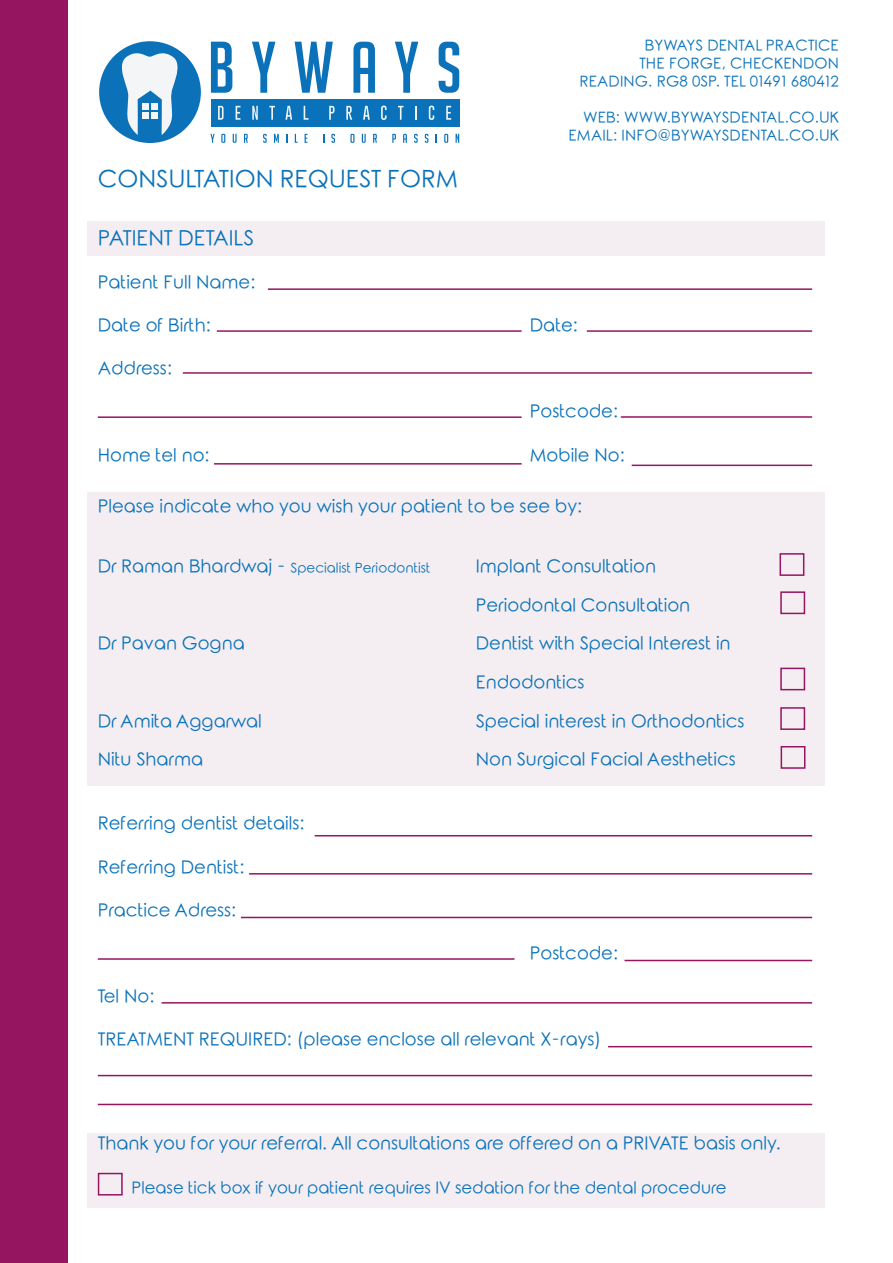
<style>
.page{position:relative;width:893px;height:1263px;background:#fff}
.page>*{position:absolute;margin:0;border:0;box-sizing:border-box;transform-origin:0 0}
.t1{font:24px "Rounded Elegance";color:#0a72ba}
.t2{font:21px "Rounded Elegance";color:#0a72ba}
.t3{font:18px "Rounded Elegance";color:#0a72ba}
.t4{font:16.5px "Rounded Elegance";color:#0a72ba}
.t5{font:15px "Rounded Elegance";letter-spacing:.01em;color:#0a72ba}
.t6{font:13.5px "Rounded Elegance";color:#0a72ba}
.s1{font-size:18px}
</style>
<div class="page">
<div style="left:88px;top:222px;width:737px;height:34px;background:#f4eef2"></div>
<div style="left:88px;top:492px;width:737px;height:294px;background:#f4eef2"></div>
<div style="left:0;top:0;width:68px;height:1263px;background:#961561"></div>
<div style="left:99px;top:41px;width:102px;height:102px;background:#0b72ba;border-radius:50%"></div>
<div style="left:211px;top:99px;width:248px;height:28px;background:#0a72ba"></div>
<svg style="left:211px;top:42px;width:21px;height:51px"></svg>
<svg style="left:252px;top:42px;width:23px;height:51px"></svg>
<svg style="left:295px;top:42px;width:38px;height:51px"></svg>
<svg style="left:353px;top:42px;width:22px;height:51px"></svg>
<svg style="left:395px;top:42px;width:23px;height:51px"></svg>
<svg style="left:439px;top:42px;width:20px;height:51px"></svg>
<svg style="left:218px;top:106px;width:6px;height:14px"></svg>
<svg style="left:236px;top:106px;width:4px;height:14px"></svg>
<svg style="left:252px;top:106px;width:6px;height:14px"></svg>
<svg style="left:269px;top:106px;width:6px;height:14px"></svg>
<svg style="left:285px;top:106px;width:7px;height:14px"></svg>
<svg style="left:304px;top:106px;width:5px;height:14px"></svg>
<svg style="left:329px;top:106px;width:6px;height:14px"></svg>
<svg style="left:346px;top:106px;width:6px;height:14px"></svg>
<svg style="left:363px;top:106px;width:7px;height:14px"></svg>
<svg style="left:381px;top:106px;width:6px;height:14px"></svg>
<svg style="left:398px;top:106px;width:5px;height:14px"></svg>
<svg style="left:415px;top:106px;width:2px;height:14px"></svg>
<svg style="left:429px;top:106px;width:5px;height:14px"></svg>
<svg style="left:446px;top:106px;width:5px;height:14px"></svg>
<svg style="left:210px;top:134px;width:5px;height:9px"></svg>
<svg style="left:221px;top:134px;width:4px;height:9px"></svg>
<svg style="left:233px;top:134px;width:4px;height:9px"></svg>
<svg style="left:244px;top:134px;width:4px;height:9px"></svg>
<svg style="left:263px;top:134px;width:4px;height:9px"></svg>
<svg style="left:274px;top:134px;width:5px;height:9px"></svg>
<svg style="left:295px;top:134px;width:3px;height:9px"></svg>
<svg style="left:305px;top:134px;width:3px;height:9px"></svg>
<svg style="left:331px;top:134px;width:4px;height:9px"></svg>
<svg style="left:350px;top:134px;width:4px;height:9px"></svg>
<svg style="left:362px;top:134px;width:4px;height:9px"></svg>
<svg style="left:373px;top:134px;width:4px;height:9px"></svg>
<svg style="left:392px;top:134px;width:4px;height:9px"></svg>
<svg style="left:403px;top:134px;width:4px;height:9px"></svg>
<svg style="left:414px;top:134px;width:4px;height:9px"></svg>
<svg style="left:425px;top:134px;width:3px;height:9px"></svg>
<svg style="left:444px;top:134px;width:4px;height:9px"></svg>
<svg style="left:456px;top:134px;width:3px;height:9px"></svg>
<svg style="left:122px;top:53px;width:56px;height:82px"></svg>
<hr style="left:268px;top:288px;width:544px;height:2px;background:#961561">
<hr style="left:217px;top:330px;width:305px;height:2px;background:#961561">
<hr style="left:587px;top:330px;width:225px;height:2px;background:#961561">
<hr style="left:183px;top:372px;width:629px;height:2px;background:#961561">
<hr style="left:621px;top:416px;width:191px;height:2px;background:#961561">
<hr style="left:98px;top:416px;width:424px;height:2px;background:#961561">
<div style="left:780px;top:707px;width:25px;height:23px;border:2px solid #961461"></div>
<div style="left:779px;top:553px;width:25px;height:23px;border:2px solid #961461"></div>
<div style="left:780px;top:591px;width:25px;height:23px;border:2px solid #961461"></div>
<div style="left:780px;top:668px;width:25px;height:22px;border:2px solid #961461"></div>
<div style="left:781px;top:746px;width:24px;height:23px;border:2px solid #961461"></div>
<hr style="left:214px;top:463px;width:308px;height:2px;background:#961561">
<hr style="left:632px;top:465px;width:180px;height:1px;background:#961561">
<hr style="left:315px;top:835px;width:497px;height:1px;background:#961561">
<hr style="left:249px;top:873px;width:563px;height:1px;background:#961561">
<hr style="left:241px;top:917px;width:571px;height:1px;background:#961561">
<hr style="left:98px;top:958px;width:416px;height:2px;background:#961561">
<hr style="left:624px;top:960px;width:188px;height:1px;background:#961561">
<hr style="left:162px;top:1002px;width:650px;height:1px;background:#961561">
<hr style="left:608px;top:1046px;width:204px;height:1px;background:#961561">
<hr style="left:98px;top:1075px;width:714px;height:1px;background:#961561">
<hr style="left:98px;top:1104px;width:714px;height:1px;background:#961561">
<div style="left:88px;top:1133px;width:737px;height:74px;background:#f4eef2"></div>
<div style="left:98px;top:1173px;width:25px;height:22px;border:2px solid #961461"></div>
<p class="t1" style="left:98px;top:165px;width:362px">CONSULTATION REQUEST FORM</p>
<p class="t5" style="left:645px;top:37px;width:196px">BYWAYS DENTAL PRACTICE</p>
<p class="t5" style="left:639px;top:55px;width:201px">THE FORGE, CHECKENDON</p>
<p class="t5" style="left:579px;top:73px;width:261px">READING. RG8 0SP. TEL 01491 680412</p>
<p class="t5" style="left:583px;top:109px;width:257px">WEB: WWW.BYWAYSDENTAL.CO.UK</p>
<p class="t5" style="left:568px;top:127px;width:272px">EMAIL: INFO@BYWAYSDENTAL.CO.UK</p>
<p class="t2" style="left:98px;top:225px;width:158px">PATIENT DETAILS</p>
<p class="t3" style="left:98px;top:272px;width:159px">Patient Full Name:</p>
<p class="t3" style="left:98px;top:315px;width:114px">Date of Birth:</p>
<p class="t3" style="left:530px;top:315px;width:50px">Date:</p>
<p class="t3" style="left:98px;top:358px;width:76px">Address:</p>
<p class="t3" style="left:530px;top:401px;width:90px">Postcode:</p>
<p class="t3" style="left:98px;top:444px;width:113px">Home tel no:</p>
<p class="t3" style="left:530px;top:444px;width:96px">Mobile No:</p>
<p class="t3" style="left:98px;top:496px;width:486px">Please indicate who you wish your patient to be see by:</p>
<p class="t6" style="left:98px;top:560px;width:334px"><span class="s1">Dr Raman Bhardwaj -</span> Specialist Periodontist</p>
<p class="t3" style="left:476px;top:556px;width:182px">Implant Consultation</p>
<p class="t3" style="left:476px;top:594px;width:216px">Periodontal Consultation</p>
<p class="t3" style="left:98px;top:633px;width:148px">Dr Pavan Gogna</p>
<p class="t3" style="left:476px;top:633px;width:256px">Dentist with Special Interest in</p>
<p class="t3" style="left:476px;top:672px;width:110px">Endodontics</p>
<p class="t3" style="left:98px;top:710px;width:166px">Dr Amita Aggarwal</p>
<p class="t3" style="left:476px;top:710px;width:270px">Special interest in Orthodontics</p>
<p class="t3" style="left:98px;top:749px;width:107px">Nitu Sharma</p>
<p class="t3" style="left:476px;top:749px;width:262px">Non Surgical Facial Aesthetics</p>
<p class="t3" style="left:98px;top:813px;width:208px">Referring dentist details:</p>
<p class="t3" style="left:98px;top:856px;width:148px">Referring Dentist:</p>
<p class="t3" style="left:98px;top:899px;width:140px">Practice Adress:</p>
<p class="t3" style="left:530px;top:943px;width:90px">Postcode:</p>
<p class="t3" style="left:98px;top:986px;width:58px">Tel No:</p>
<p class="t3" style="left:98px;top:1029px;width:505px">TREATMENT REQUIRED: (please enclose all relevant X-rays)</p>
<p class="t3" style="left:98px;top:1133px;width:684px">Thank you for your referral. All consultations are offered on a PRIVATE basis only.</p>
<p class="t4" style="left:132px;top:1178px;width:596px">Please tick box if your patient requires IV sedation for the dental procedure</p>
</div>
